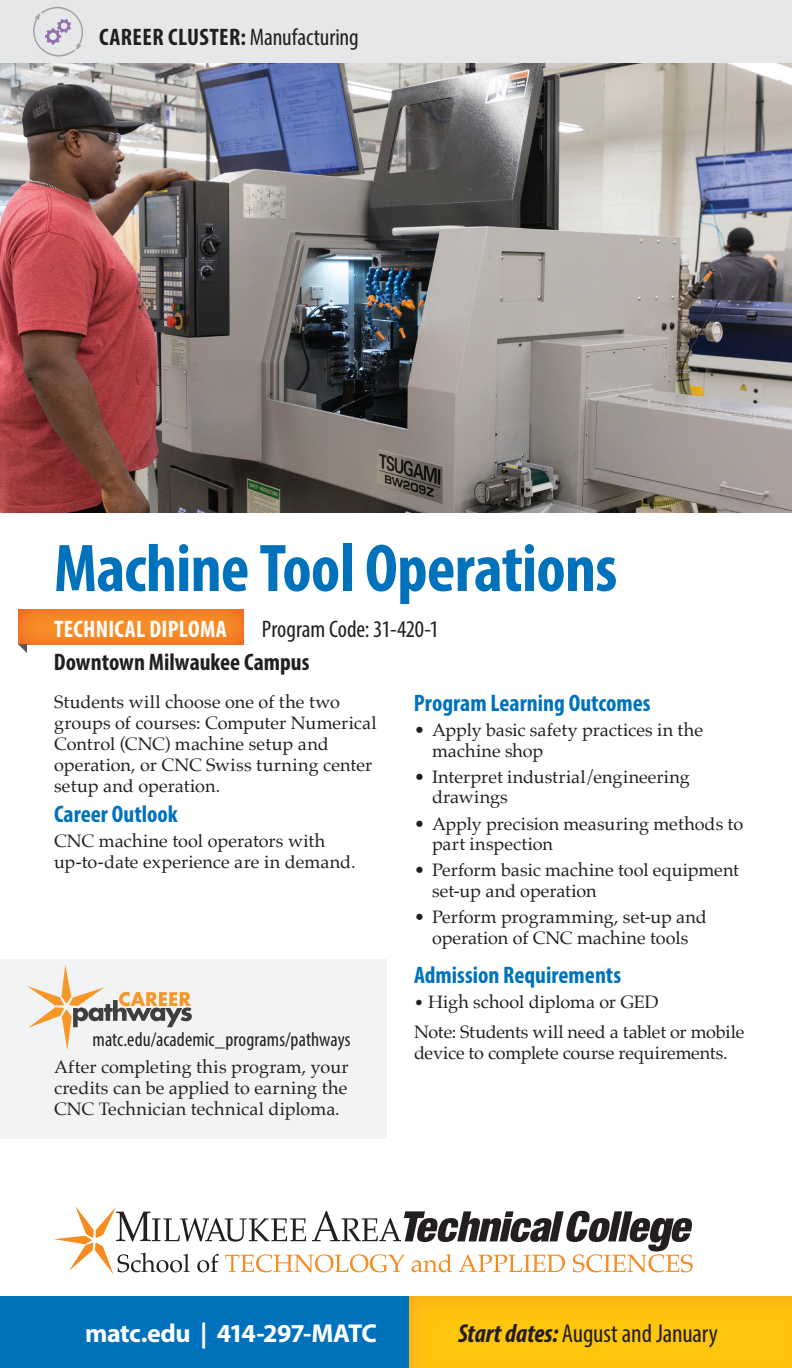
<style>
.page{position:relative;width:792px;height:1368px;background:#fff}
.page>*{position:absolute;margin:0;border:0;box-sizing:border-box;transform-origin:0 0}
.t1{font:700 condensed 68px "Myriad Pro";letter-spacing:-.01em;color:#0072bc}
.t2{font:condensed 26px "Myriad Pro";letter-spacing:-.005em;color:#231f20}
.t3{font:700 26px "Myriad Pro";letter-spacing:-.025em;color:#fff}
.t4{font:700 condensed 24px "Myriad Pro";color:#0072bc}
.t5{font:700 condensed 24px "Myriad Pro";color:#231f20}
.t6{font:condensed 24px "Myriad Pro";letter-spacing:-.005em;color:#231f20}
.t7{font:700 condensed 24px "Myriad Pro";letter-spacing:.01em;color:#fff}
.t8{font:condensed 20px "Myriad Pro";letter-spacing:.005em;color:#231f20}
.t9{font:18px/21px "Palatino";color:#231f20}
.s1{font-weight:400}
.s2{font-size:16px}
.s3{font-weight:700;font-style:italic}
</style>
<div class="page">
<img style="left:0;top:63px;width:792px;height:450px">
<div style="left:0;top:1296px;width:792px;height:72px;background:#0072bc"></div>
<img style="left:410px;top:1296px;width:382px;height:72px">
<svg style="left:54px;top:1206px;width:639px;height:68px"></svg>
<img style="left:18px;top:610px;width:226px;height:34px">
<svg style="left:18px;top:644px;width:9px;height:9px"></svg>
<div style="left:0;top:0;width:792px;height:63px;background:#e6e7e9"></div>
<svg style="left:33px;top:6px;width:50px;height:51px"></svg>
<div style="left:0;top:959px;width:387px;height:180px;background:#f2f3f4"></div>
<svg style="left:27px;top:965px;width:165px;height:85px"></svg>
<h3 class="t5" style="left:99px;top:22px;width:261px">CAREER CLUSTER: <span class="s1">Manufacturing</span></h3>
<h1 class="t1" style="left:54px;top:526px;width:565px">Machine Tool Operations</h1>
<h3 class="t7" style="left:54px;top:614px;width:174px">TECHNICAL DIPLOMA</h3>
<h3 class="t6" style="left:262px;top:615px;width:178px">Program Code: 31-420-1</h3>
<h3 class="t5" style="left:54px;top:647px;width:257px">Downtown Milwaukee Campus</h3>
<h3 class="t4" style="left:414px;top:688px;width:238px">Program Learning Outcomes</h3>
<p class="t9" style="left:432px;top:719px;width:272px;text-indent:-18px">• Apply basic safety practices in the machine shop</p>
<p class="t9" style="left:432px;top:766px;width:259px;text-indent:-18px">• Interpret industrial/engineering drawings</p>
<p class="t9" style="left:432px;top:813px;width:313px;text-indent:-18px">• Apply precision measuring methods to part inspection</p>
<p class="t9" style="left:432px;top:860px;width:309px;text-indent:-18px">• Perform basic machine tool equipment set-up and operation</p>
<p class="t9" style="left:414px;top:907px;width:294px;text-align:center">• Perform programming, set-up and operation of CNC machine tools</p>
<h3 class="t4" style="left:414px;top:960px;width:209px">Admission Requirements</h3>
<p class="t9" style="left:414px;top:987px;width:332px;line-height:30px"><span class="s2">•</span> High school diploma or GED<br>Note: Students will need a tablet or mobile</p>
<p class="t9" style="left:414px;top:1042px;width:315px">device to complete course requirements.</p>
<p class="t9" style="left:54px;top:691px;width:324px">Students will choose one of the two groups of courses: Computer Numerical Control (CNC) machine setup and operation, or CNC Swiss turning center setup and operation.</p>
<h3 class="t4" style="left:54px;top:799px;width:125px">Career Outlook</h3>
<p class="t9" style="left:54px;top:830px;width:303px">CNC machine tool operators with up-to-date experience are in demand.</p>
<p class="t8" style="left:93px;top:1028px;width:260px">matc.edu/academic_programs/pathways</p>
<p class="t9" style="left:54px;top:1057px;width:296px;text-align:justify">After completing this program, your credits can be applied to earning the CNC Technician technical diploma.</p>
<h2 class="t3" style="left:85px;top:1316px;width:293px">matc.edu | 414-297-MATC</h2>
<h2 class="t2" style="left:458px;top:1317px;width:261px"><span class="s3">Start dates:</span> August and January</h2>
</div>
